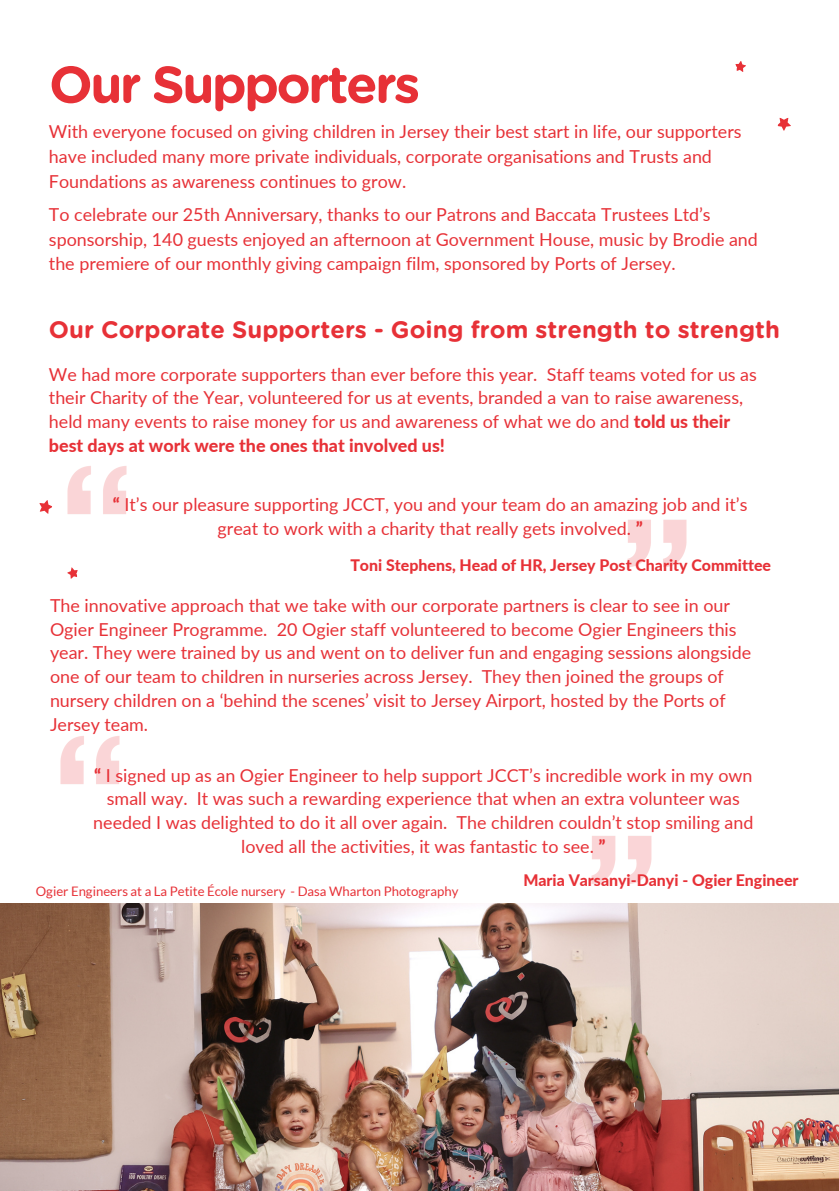
<style>
.page{position:relative;width:839px;height:1191px;background:#fff}
.page>*{position:absolute;margin:0;border:0;box-sizing:border-box;transform-origin:0 0}
.t1{font:700 51.6px "Gotham Rounded";letter-spacing:-.05em;color:#e73137}
.t2{font:700 23.8px "Gotham Rounded";color:#e73137}
.t3{font:17.8px/23.8px "Lato";color:#e73137}
.t4{font:800 15.8px "Lato";color:#e73137}
.t5{font:13.2px "Lato";color:#e73137}
.s1{font-weight:800}
</style>
<div class="page">
<svg style="left:39px;top:500px;width:13px;height:14px"></svg>
<svg style="left:67px;top:567px;width:11px;height:12px"></svg>
<img style="left:0;top:903px;width:838px;height:288px">
<img style="left:67px;top:466px;width:60px;height:48px">
<img style="left:627px;top:519px;width:60px;height:48px">
<img style="left:60px;top:736px;width:60px;height:48px">
<img style="left:591px;top:836px;width:61px;height:48px">
<svg style="left:777px;top:118px;width:14px;height:13px"></svg>
<svg style="left:735px;top:61px;width:11px;height:11px"></svg>
<h1 class="t1" style="left:49px;top:61px;width:372px">Our Supporters</h1>
<p class="t3" style="left:49px;top:119px;width:694px;line-height:24.8px">With everyone focused on giving children in Jersey their best start in life, our supporters have included many more private individuals, corporate organisations and Trusts and<br>Foundations as awareness continues to grow.</p>
<h3 class="t3" style="left:49px;top:201px;width:710px;line-height:24.8px">To celebrate our 25th Anniversary, thanks to our Patrons and Baccata Trustees Ltd’s sponsorship, 140 guests enjoyed an afternoon at Government House, music by Brodie and the premiere of our monthly giving campaign film, sponsored by Ports of Jersey.</h3>
<h3 class="t2" style="left:49px;top:319px;width:732px">Our Corporate Supporters - Going from strength to strength</h3>
<p class="t3" style="left:49px;top:362px;width:709px">We had more corporate supporters than ever before this year. Staff teams voted for us as their Charity of the Year, volunteered for us at events, branded a van to raise awareness, held many events to raise money for us and awareness of what we do and <span class="s1">told us their best days at work were the ones that involved us!</span></p>
<h2 class="t3" style="left:113px;top:492px;width:636px;text-align:center"><span class="s1">“</span> It’s our pleasure supporting JCCT, you and your team do an amazing job and it’s great to work with a charity that really gets involved. <span class="s1">”</span></h2>
<p class="t4" style="left:350px;top:556px;width:422px">Toni Stephens, Head of HR, Jersey Post Charity Committee</p>
<h3 class="t3" style="left:50px;top:593px;width:702px">The innovative approach that we take with our corporate partners is clear to see in our Ogier Engineer Programme. 20 Ogier staff volunteered to become Ogier Engineers this year. They were trained by us and went on to deliver fun and engaging sessions alongside one of our team to children in nurseries across Jersey. They then joined the groups of nursery children on a ‘behind the scenes’ visit to Jersey Airport, hosted by the Ports of Jersey team.</h3>
<p class="t3" style="left:93px;top:763px;width:661px;text-align:center"><span class="s1">“</span> I signed up as an Ogier Engineer to help support JCCT’s incredible work in my own small way. It was such a rewarding experience that when an extra volunteer was needed I was delighted to do it all over again. The children couldn’t stop smiling and loved all the activities, it was fantastic to see. <span class="s1">”</span></p>
<p class="t4" style="left:523px;top:870px;width:277px">Maria Varsanyi-Danyi - Ogier Engineer</p>
<h3 class="t5" style="left:36px;top:883px;width:424px">Ogier Engineers at a La Petite École nursery - Dasa Wharton Photography</h3>
</div>
